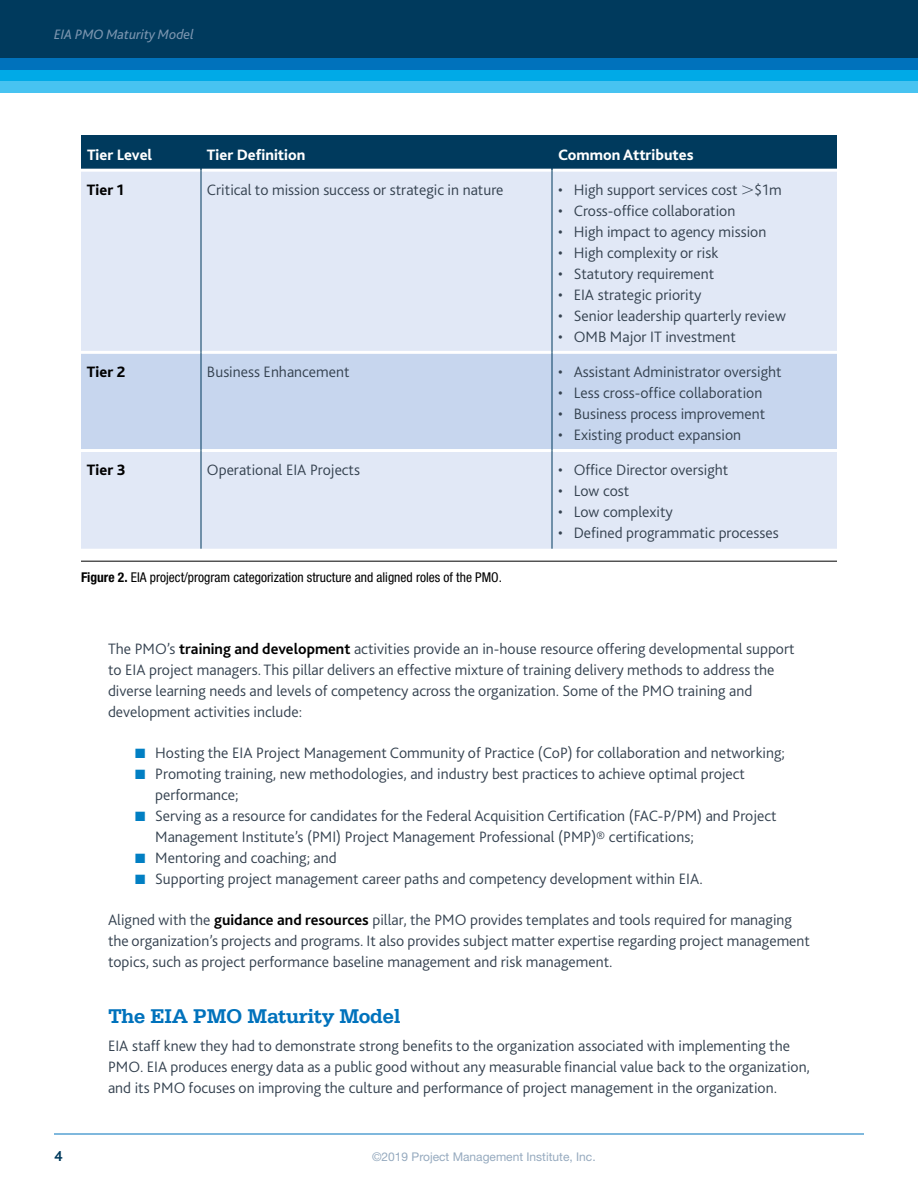
<style>
.page{position:relative;width:918px;height:1188px;background:#fff}
.page>*{position:absolute;margin:0;border:0;box-sizing:border-box;transform-origin:0 0}
.t1{font:700 21px "Serifa Std";letter-spacing:-.02em;color:#0072bc}
.t2{font:300 15.75px/21px "Bliss 2";color:#354250}
.t3{font:800 15.75px "Bliss 2";color:#fff}
.t4{font:800 15.75px "Bliss 2";color:#000}
.t5{font:700 15px "Bliss 2";color:#003a5d}
.t6{font:italic 14.25px "Bliss 2";color:#7b95af}
.t7{font:condensed 13.5px "Helvetica Neue LT Std";color:#000}
.t8{font:12px "Helvetica Neue LT Std";color:#96aabf}
.s1{font-family:"Mathematical Pi One";font-weight:400}
.s2{font-weight:700}
.s3{font-weight:700;color:#000}
.s4{color:#017fc3}
</style>
<div class="page">
<div style="left:0;top:0;width:918px;height:81px;background:#003a5d"></div>
<div style="left:0;top:58px;width:918px;height:12px;background:#0072bc"></div>
<div style="left:0;top:70px;width:918px;height:11px;background:#00aae7"></div>
<div style="left:0;top:81px;width:918px;height:12px;background:#47c3f1"></div>
<hr style="left:54px;top:1134px;width:810px;height:1px;background:#0072bc">
<div style="left:81px;top:135px;width:756px;height:34px;background:#003a5d"></div>
<div style="left:81px;top:172px;width:756px;height:377px;background:#e1e8f6"></div>
<div style="left:81px;top:354px;width:756px;height:95px;background:#c7d6ee"></div>
<hr style="left:81px;top:351px;width:120px;height:3px;background:#fff">
<hr style="left:201px;top:351px;width:351px;height:3px;background:#fff">
<hr style="left:552px;top:351px;width:285px;height:3px;background:#fff">
<hr style="left:81px;top:449px;width:120px;height:3px;background:#fff">
<hr style="left:201px;top:449px;width:351px;height:3px;background:#fff">
<hr style="left:552px;top:449px;width:285px;height:3px;background:#fff">
<hr style="left:201px;top:170px;width:1px;height:182px;background:#003a5d">
<hr style="left:552px;top:170px;width:1px;height:182px;background:#003a5d">
<hr style="left:201px;top:352px;width:1px;height:99px;background:#003a5d">
<hr style="left:552px;top:352px;width:1px;height:99px;background:#003a5d">
<hr style="left:201px;top:451px;width:1px;height:98px;background:#003a5d">
<hr style="left:552px;top:451px;width:1px;height:98px;background:#003a5d">
<hr style="left:201px;top:135px;width:1px;height:35px;background:#003a5d">
<hr style="left:552px;top:135px;width:1px;height:35px;background:#003a5d">
<hr style="left:81px;top:561px;width:756px;height:1px;background:#000">
<p class="t6" style="left:54px;top:25px;width:142px">EIA PMO Maturity Model</p>
<p class="t3" style="left:87px;top:145px;width:67px">Tier Level</p>
<p class="t3" style="left:207px;top:145px;width:100px">Tier Definition</p>
<p class="t3" style="left:558px;top:145px;width:137px">Common Attributes</p>
<p class="t4" style="left:87px;top:180px;width:38px">Tier 1</p>
<p class="t2" style="left:207px;top:179px;width:298px">Critical to mission success or strategic in nature</p>
<p class="t2" style="left:558px;top:179px;width:225px">• High support services cost <span class="s1">.</span>$1m</p>
<p class="t2" style="left:558px;top:200px;width:179px">• Cross-office collaboration</p>
<p class="t2" style="left:558px;top:221px;width:210px">• High impact to agency mission</p>
<p class="t2" style="left:558px;top:242px;width:162px">• High complexity or risk</p>
<p class="t2" style="left:558px;top:263px;width:158px">• Statutory requirement</p>
<p class="t2" style="left:558px;top:284px;width:145px">• EIA strategic priority</p>
<p class="t2" style="left:558px;top:305px;width:229px">• Senior leadership quarterly review</p>
<p class="t2" style="left:558px;top:326px;width:179px">• OMB Major IT investment</p>
<p class="t4" style="left:87px;top:362px;width:40px">Tier 2</p>
<p class="t2" style="left:207px;top:361px;width:144px">Business Enhancement</p>
<p class="t2" style="left:558px;top:361px;width:225px">• Assistant Administrator oversight</p>
<p class="t2" style="left:558px;top:382px;width:206px">• Less cross-office collaboration</p>
<p class="t2" style="left:558px;top:403px;width:209px">• Business process improvement</p>
<p class="t2" style="left:558px;top:424px;width:185px">• Existing product expansion</p>
<p class="t4" style="left:87px;top:460px;width:40px">Tier 3</p>
<p class="t2" style="left:207px;top:459px;width:155px">Operational EIA Projects</p>
<p class="t2" style="left:558px;top:459px;width:172px">• Office Director oversight</p>
<p class="t2" style="left:558px;top:480px;width:73px">• Low cost</p>
<p class="t2" style="left:558px;top:501px;width:116px">• Low complexity</p>
<p class="t2" style="left:558px;top:522px;width:222px">• Defined programmatic processes</p>
<p class="t7" style="left:81px;top:569px;width:422px"><span class="s2">Figure 2.</span> EIA project/program categorization structure and aligned roles of the PMO.</p>
<p class="t2" style="left:108px;top:637px;width:688px">The PMO’s <span class="s3">training and development</span> activities provide an in-house resource offering developmental support to EIA project managers. This pillar delivers an effective mixture of training delivery methods to address the diverse learning needs and levels of competency across the organization. Some of the PMO training and development activities include:</p>
<p class="t2" style="left:135px;top:742px;width:651px"><span class="s4">■</span> Hosting the EIA Project Management Community of Practice (CoP) for collaboration and networking;</p>
<p class="t2" style="left:155px;top:763px;width:591px;text-indent:-20px"><span class="s4">■</span> Promoting training, new methodologies, and industry best practices to achieve optimal project performance;</p>
<p class="t2" style="left:155px;top:805px;width:623px;text-indent:-20px"><span class="s4">■</span> Serving as a resource for candidates for the Federal Acquisition Certification (FAC-P/PM) and Project<br>Management Institute’s (PMI) Project Management Professional (PMP)® certifications;</p>
<p class="t2" style="left:135px;top:847px;width:203px"><span class="s4">■</span> Mentoring and coaching; and</p>
<p class="t2" style="left:135px;top:868px;width:569px"><span class="s4">■</span> Supporting project management career paths and competency development within EIA.</p>
<p class="t2" style="left:108px;top:909px;width:704px">Aligned with the <span class="s3">guidance and resources</span> pillar, the PMO provides templates and tools required for managing the organization’s projects and programs. It also provides subject matter expertise regarding project management topics, such as project performance baseline management and risk management.</p>
<h1 class="t1" style="left:108px;top:1004px;width:294px">The EIA PMO Maturity Model</h1>
<p class="t2" style="left:108px;top:1035px;width:704px">EIA staff knew they had to demonstrate strong benefits to the organization associated with implementing the<br>PMO. EIA produces energy data as a public good without any measurable financial value back to the organization, and its PMO focuses on improving the culture and performance of project management in the organization.</p>
<p class="t5" style="left:54px;top:1147px;width:10px">4</p>
<p class="t8" style="left:372px;top:1150px;width:225px">©2019 Project Management Institute, Inc.</p>
</div>
